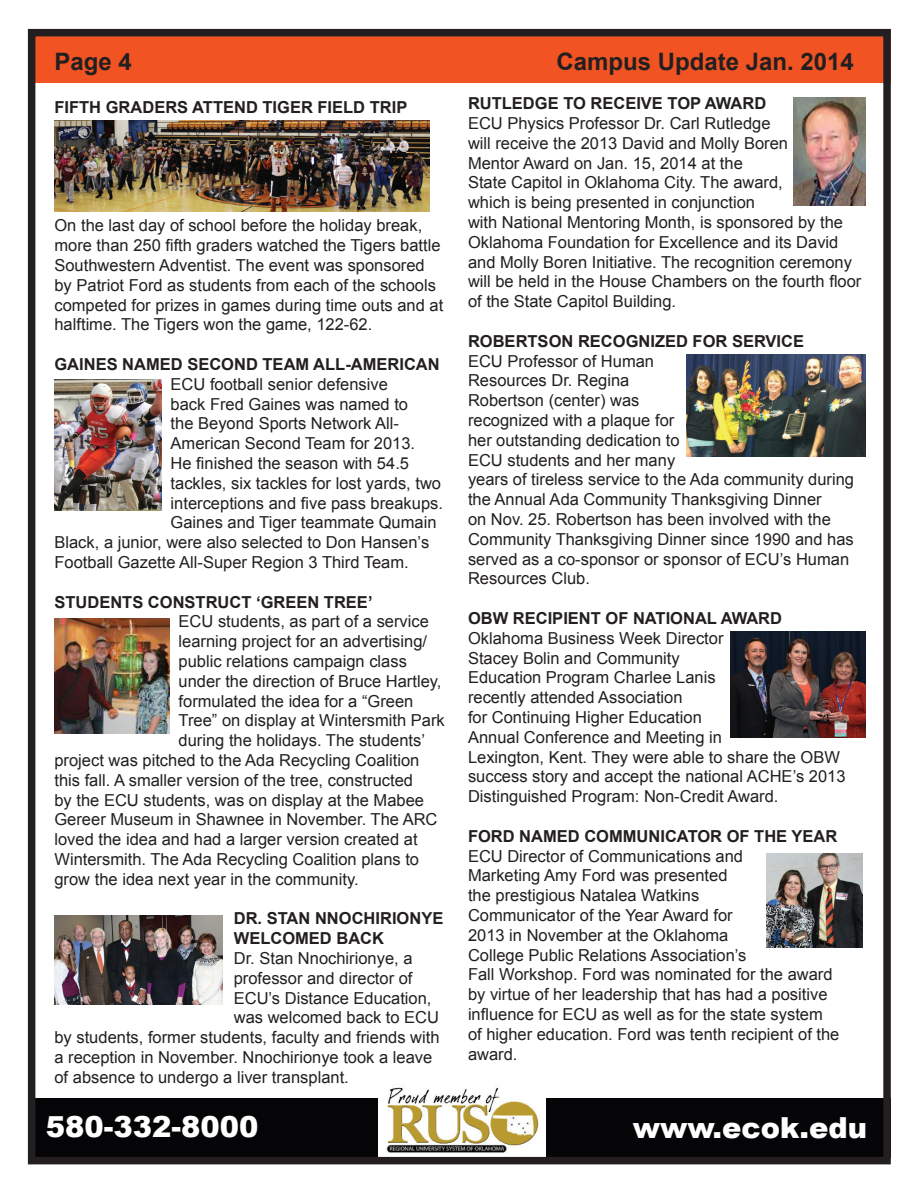
<style>
.page{position:relative;width:918px;height:1188px;background:#fff}
.page>*{position:absolute;margin:0;border:0;box-sizing:border-box;transform-origin:0 0}
.t1{font:900 28.95px "Arial";color:#fff}
.t2{font:700 24px "Arial";color:#231f20}
.t3{font:16.5px/19.8px "Arial";color:#231f20}
.t4{font:700 16.5px/19.8px "Arial";color:#231f20}
</style>
<div class="page">
<div style="left:33px;top:29px;width:858px;height:54px;background:#f15422"></div>
<div style="left:28px;top:1099px;width:863px;height:59px;background:#050507"></div>
<img style="left:379px;top:1087px;width:166px;height:68px">
<div style="left:28px;top:29px;width:863px;height:1135px;border:8px solid #231f20"></div>
<img style="left:55px;top:915px;width:167px;height:90px">
<img style="left:767px;top:853px;width:96px;height:94px">
<img style="left:793px;top:97px;width:72px;height:109px">
<img style="left:55px;top:619px;width:115px;height:114px">
<img style="left:54px;top:120px;width:375px;height:91px">
<img style="left:54px;top:380px;width:108px;height:131px">
<img style="left:686px;top:354px;width:180px;height:102px">
<img style="left:731px;top:631px;width:135px;height:107px">
<h2 class="t2" style="left:54px;top:45px;width:79px">Page 4</h2>
<h2 class="t2" style="left:557px;top:45px;width:299px">Campus Update Jan. 2014</h2>
<p class="t4" style="left:468px;top:94px;width:300px">RUTLEDGE TO RECEIVE TOP AWARD</p>
<p class="t3" style="left:468px;top:113px;width:395px">ECU Physics Professor Dr. Carl Rutledge<br>will receive the 2013 David and Molly Boren<br>Mentor Award on Jan. 15, 2014 at the<br>State Capitol in Oklahoma City. The award,<br>which is being presented in conjunction<br>with National Mentoring Month, is sponsored by the Oklahoma Foundation for Excellence and its David and Molly Boren Initiative. The recognition ceremony will be held in the House Chambers on the fourth floor of the State Capitol Building.</p>
<p class="t4" style="left:468px;top:332px;width:338px">ROBERTSON RECOGNIZED FOR SERVICE</p>
<p class="t3" style="left:468px;top:351px;width:388px">ECU Professor of Human<br>Resources Dr. Regina<br>Robertson (center) was<br>recognized with a plaque for<br>her outstanding dedication to<br>ECU students and her many<br>years of tireless service to the Ada community during the Annual Ada Community Thanksgiving Dinner<br>on Nov. 25. Robertson has been involved with the Community Thanksgiving Dinner since 1990 and has served as a co-sponsor or sponsor of ECU’s Human Resources Club.</p>
<p class="t4" style="left:468px;top:609px;width:316px">OBW RECIPIENT OF NATIONAL AWARD</p>
<p class="t3" style="left:468px;top:628px;width:379px">Oklahoma Business Week Director<br>Stacey Bolin and Community<br>Education Program Charlee Lanis<br>recently attended Association<br>for Continuing Higher Education<br>Annual Conference and Meeting in<br>Lexington, Kent. They were able to share the OBW success story and accept the national ACHE’s 2013<br>Distinguished Program: Non-Credit Award.</p>
<p class="t4" style="left:468px;top:827px;width:371px">FORD NAMED COMMUNICATOR OF THE YEAR</p>
<p class="t3" style="left:468px;top:846px;width:373px">ECU Director of Communications and<br>Marketing Amy Ford was presented<br>the prestigious Natalea Watkins<br>Communicator of the Year Award for<br>2013 in November at the Oklahoma<br>College Public Relations Association’s<br>Fall Workshop. Ford was nominated for the award by virtue of her leadership that has had a positive influence for ECU as well as for the state system of higher education. Ford was tenth recipient of the award.</p>
<p class="t4" style="left:54px;top:97px;width:354px">FIFTH GRADERS ATTEND TIGER FIELD TRIP</p>
<p class="t3" style="left:54px;top:216px;width:390px">On the last day of school before the holiday break, more than 250 fifth graders watched the Tigers battle Southwestern Adventist. The event was sponsored by Patriot Ford as students from each of the schools competed for prizes in games during time outs and at halftime. The Tigers won the game, 122-62.</p>
<p class="t4" style="left:54px;top:355px;width:387px">GAINES NAMED SECOND TEAM ALL-AMERICAN</p>
<p class="t3" style="left:171px;top:374px;width:219px">ECU football senior defensive</p>
<p class="t3" style="left:171px;top:394px;width:239px">back Fred Gaines was named to</p>
<p class="t3" style="left:171px;top:414px;width:230px">the Beyond Sports Network All-</p>
<p class="t3" style="left:171px;top:434px;width:246px">American Second Team for 2013.</p>
<p class="t3" style="left:171px;top:454px;width:240px">He finished the season with 54.5</p>
<p class="t3" style="left:171px;top:473px;width:272px">tackles, six tackles for lost yards, two</p>
<p class="t3" style="left:171px;top:493px;width:274px">interceptions and five pass breakups.</p>
<p class="t3" style="left:171px;top:513px;width:267px">Gaines and Tiger teammate Qumain</p>
<p class="t3" style="left:54px;top:533px;width:376px">Black, a junior, were also selected to Don Hansen’s</p>
<p class="t3" style="left:54px;top:553px;width:356px">Football Gazette All-Super Region 3 Third Team.</p>
<p class="t4" style="left:54px;top:592px;width:320px">STUDENTS CONSTRUCT ‘GREEN TREE’</p>
<p class="t3" style="left:179px;top:612px;width:252px">ECU students, as part of a service</p>
<p class="t3" style="left:179px;top:632px;width:250px">learning project for an advertising/</p>
<p class="t3" style="left:179px;top:652px;width:230px">public relations campaign class</p>
<p class="t3" style="left:179px;top:671px;width:264px">under the direction of Bruce Hartley,</p>
<p class="t3" style="left:179px;top:691px;width:236px">formulated the idea for a “Green</p>
<p class="t3" style="left:179px;top:711px;width:268px">Tree” on display at Wintersmith Park</p>
<p class="t3" style="left:179px;top:731px;width:248px">during the holidays. The students’</p>
<p class="t3" style="left:54px;top:751px;width:367px">project was pitched to the Ada Recycling Coalition</p>
<p class="t3" style="left:54px;top:770px;width:360px">this fall. A smaller version of the tree, constructed</p>
<p class="t3" style="left:54px;top:790px;width:371px">by the ECU students, was on display at the Mabee</p>
<p class="t3" style="left:54px;top:810px;width:385px">Gereer Museum in Shawnee in November. The ARC</p>
<p class="t3" style="left:54px;top:830px;width:365px">loved the idea and had a larger version created at</p>
<p class="t3" style="left:54px;top:850px;width:366px">Wintersmith. The Ada Recycling Coalition plans to</p>
<p class="t3" style="left:54px;top:869px;width:306px">grow the idea next year in the community.</p>
<p class="t4" style="left:234px;top:909px;width:211px">DR. STAN NNOCHIRIONYE<br>WELCOMED BACK</p>
<p class="t3" style="left:234px;top:949px;width:180px">Dr. Stan Nnochirionye, a</p>
<p class="t3" style="left:234px;top:968px;width:180px">professor and director of</p>
<p class="t3" style="left:234px;top:988px;width:199px">ECU’s Distance Education,</p>
<p class="t3" style="left:234px;top:1008px;width:207px">was welcomed back to ECU</p>
<p class="t3" style="left:54px;top:1028px;width:387px">by students, former students, faculty and friends with</p>
<p class="t3" style="left:54px;top:1048px;width:379px">a reception in November. Nnochirionye took a leave</p>
<p class="t3" style="left:54px;top:1067px;width:296px">of absence to undergo a liver transplant.</p>
<h1 class="t1" style="left:46px;top:1105px;width:214px">580-332-8000</h1>
<h1 class="t1" style="left:633px;top:1107px;width:236px">www.ecok.edu</h1>
</div>
